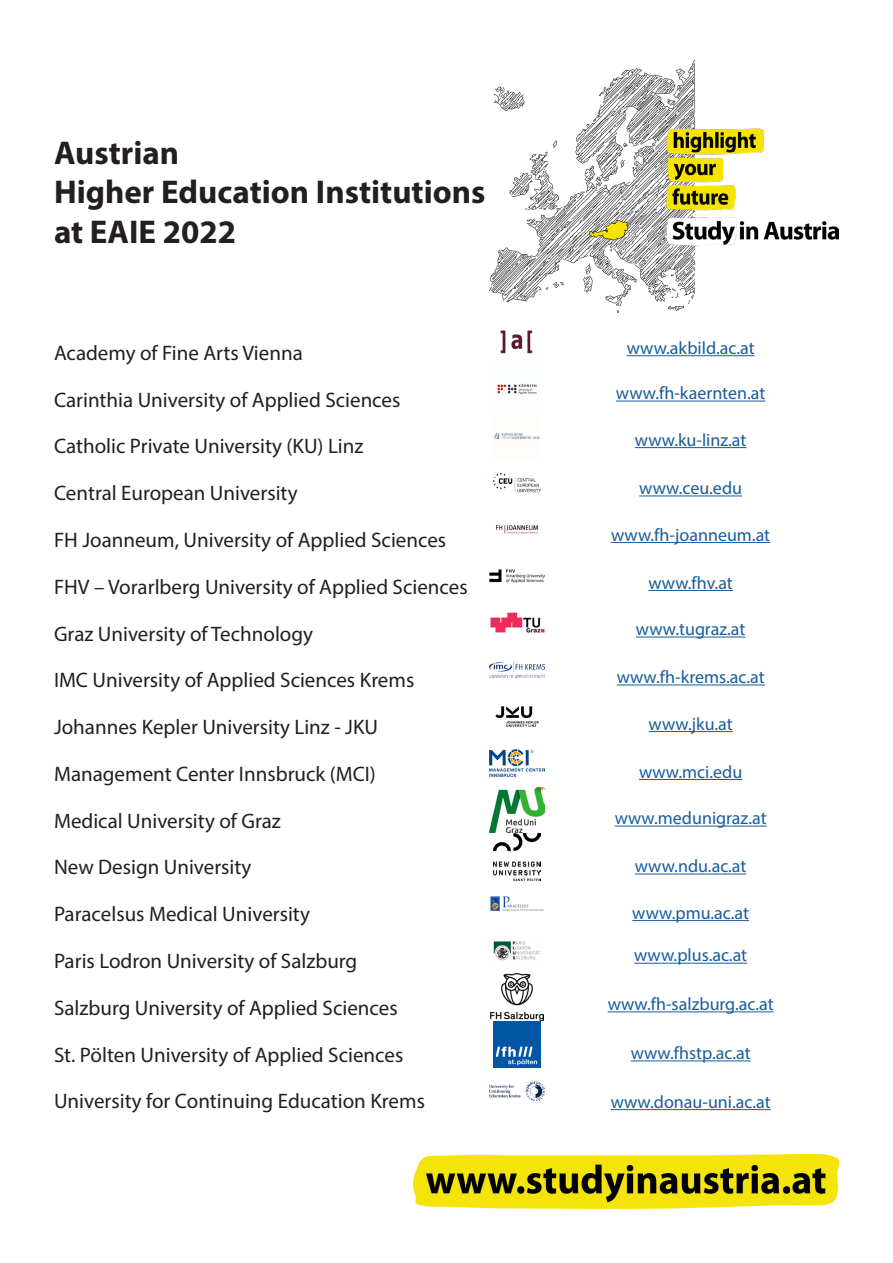
<style>
.page{position:relative;width:893px;height:1263px;background:#fff}
.page>*{position:absolute;margin:0;border:0;box-sizing:border-box;transform-origin:0 0}
.t1{font:700 33px/39.6px "Myriad Pro";color:#231f20}
.t2{font:21px "Myriad Pro";color:#231f20}
.t3{font:18px "Myriad Pro";color:#175d9e}
</style>
<div class="page">
<img style="left:414px;top:1155px;width:425px;height:54px">
<img style="left:489px;top:61px;width:350px;height:251px">
<img style="left:497px;top:330px;width:40px;height:64px">
<img style="left:496px;top:525px;width:43px;height:9px">
<img style="left:492px;top:473px;width:49px;height:20px">
<img style="left:494px;top:433px;width:46px;height:6px">
<img style="left:489px;top:1081px;width:55px;height:19px">
<img style="left:493px;top:1020px;width:47px;height:47px">
<img style="left:490px;top:974px;width:53px;height:46px">
<img style="left:493px;top:941px;width:48px;height:20px">
<img style="left:490px;top:896px;width:54px;height:15px">
<img style="left:493px;top:833px;width:47px;height:47px">
<img style="left:489px;top:787px;width:55px;height:46px">
<img style="left:489px;top:750px;width:55px;height:27px">
<img style="left:495px;top:706px;width:44px;height:21px">
<img style="left:489px;top:662px;width:55px;height:16px">
<img style="left:490px;top:612px;width:54px;height:21px">
<img style="left:489px;top:569px;width:55px;height:14px">
<hr style="left:627px;top:355px;width:128px;height:1px;background:#175d9e">
<hr style="left:616px;top:401px;width:149px;height:1px;background:#175d9e">
<hr style="left:631px;top:1060px;width:120px;height:1px;background:#175d9e">
<hr style="left:634px;top:963px;width:113px;height:1px;background:#175d9e">
<hr style="left:632px;top:920px;width:117px;height:1px;background:#175d9e">
<hr style="left:635px;top:873px;width:111px;height:1px;background:#175d9e">
<hr style="left:615px;top:826px;width:152px;height:1px;background:#175d9e">
<hr style="left:639px;top:779px;width:103px;height:1px;background:#175d9e">
<hr style="left:617px;top:684px;width:148px;height:1px;background:#175d9e">
<hr style="left:636px;top:637px;width:109px;height:1px;background:#175d9e">
<hr style="left:648px;top:590px;width:85px;height:1px;background:#175d9e">
<hr style="left:611px;top:542px;width:159px;height:1px;background:#175d9e">
<hr style="left:639px;top:495px;width:103px;height:1px;background:#175d9e">
<hr style="left:635px;top:447px;width:111px;height:1px;background:#175d9e">
<hr style="left:649px;top:731px;width:84px;height:1px;background:#175d9e">
<hr style="left:608px;top:1011px;width:166px;height:1px;background:#175d9e">
<hr style="left:611px;top:1109px;width:160px;height:1px;background:#175d9e">
<p class="t1" style="left:54px;top:132px;width:433px">Austrian<br>Higher Education Institutions</p>
<p class="t1" style="left:54px;top:211px;width:184px">at EAIE 2022</p>
<p class="t2" style="left:54px;top:340px;width:250px">Academy of Fine Arts Vienna</p>
<p class="t2" style="left:54px;top:387px;width:348px">Carinthia University of Applied Sciences</p>
<p class="t3" style="left:627px;top:337px;width:129px">www.akbild.ac.at</p>
<p class="t3" style="left:616px;top:382px;width:151px">www.fh-kaernten.at</p>
<p class="t2" style="left:54px;top:433px;width:311px">Catholic Private University (KU) Linz</p>
<p class="t3" style="left:635px;top:429px;width:113px">www.ku-linz.at</p>
<p class="t2" style="left:54px;top:480px;width:245px">Central European University</p>
<p class="t3" style="left:639px;top:477px;width:104px">www.ceu.edu</p>
<p class="t2" style="left:54px;top:527px;width:394px">FH Joanneum, University of Applied Sciences</p>
<p class="t3" style="left:611px;top:524px;width:161px">www.fh-joanneum.at</p>
<p class="t2" style="left:54px;top:574px;width:415px">FHV – Vorarlberg University of Applied Sciences</p>
<p class="t3" style="left:648px;top:571px;width:86px">www.fhv.at</p>
<p class="t2" style="left:54px;top:620px;width:261px">Graz University of Technology</p>
<p class="t3" style="left:636px;top:618px;width:111px">www.tugraz.at</p>
<p class="t2" style="left:54px;top:667px;width:362px">IMC University of Applied Sciences Krems</p>
<p class="t3" style="left:617px;top:666px;width:149px">www.fh-krems.ac.at</p>
<p class="t2" style="left:54px;top:714px;width:326px">Johannes Kepler University Linz - JKU</p>
<p class="t3" style="left:649px;top:713px;width:86px">www.jku.at</p>
<p class="t2" style="left:54px;top:761px;width:323px">Management Center Innsbruck (MCI)</p>
<p class="t3" style="left:639px;top:760px;width:105px">www.mci.edu</p>
<p class="t2" style="left:54px;top:808px;width:228px">Medical University of Graz</p>
<p class="t3" style="left:615px;top:807px;width:153px">www.medunigraz.at</p>
<p class="t2" style="left:54px;top:854px;width:199px">New Design University</p>
<p class="t3" style="left:635px;top:855px;width:113px">www.ndu.ac.at</p>
<p class="t2" style="left:54px;top:901px;width:257px">Paracelsus Medical University</p>
<p class="t3" style="left:632px;top:902px;width:118px">www.pmu.ac.at</p>
<p class="t2" style="left:54px;top:948px;width:305px">Paris Lodron University of Salzburg</p>
<p class="t3" style="left:634px;top:944px;width:115px">www.plus.ac.at</p>
<p class="t2" style="left:54px;top:995px;width:345px">Salzburg University of Applied Sciences</p>
<p class="t3" style="left:608px;top:993px;width:167px">www.fh-salzburg.ac.at</p>
<p class="t2" style="left:54px;top:1041px;width:351px">St. Pölten University of Applied Sciences</p>
<p class="t3" style="left:631px;top:1042px;width:121px">www.fhstp.ac.at</p>
<p class="t2" style="left:54px;top:1088px;width:372px">University for Continuing Education Krems</p>
<p class="t3" style="left:611px;top:1091px;width:162px">www.donau-uni.ac.at</p>
</div>
